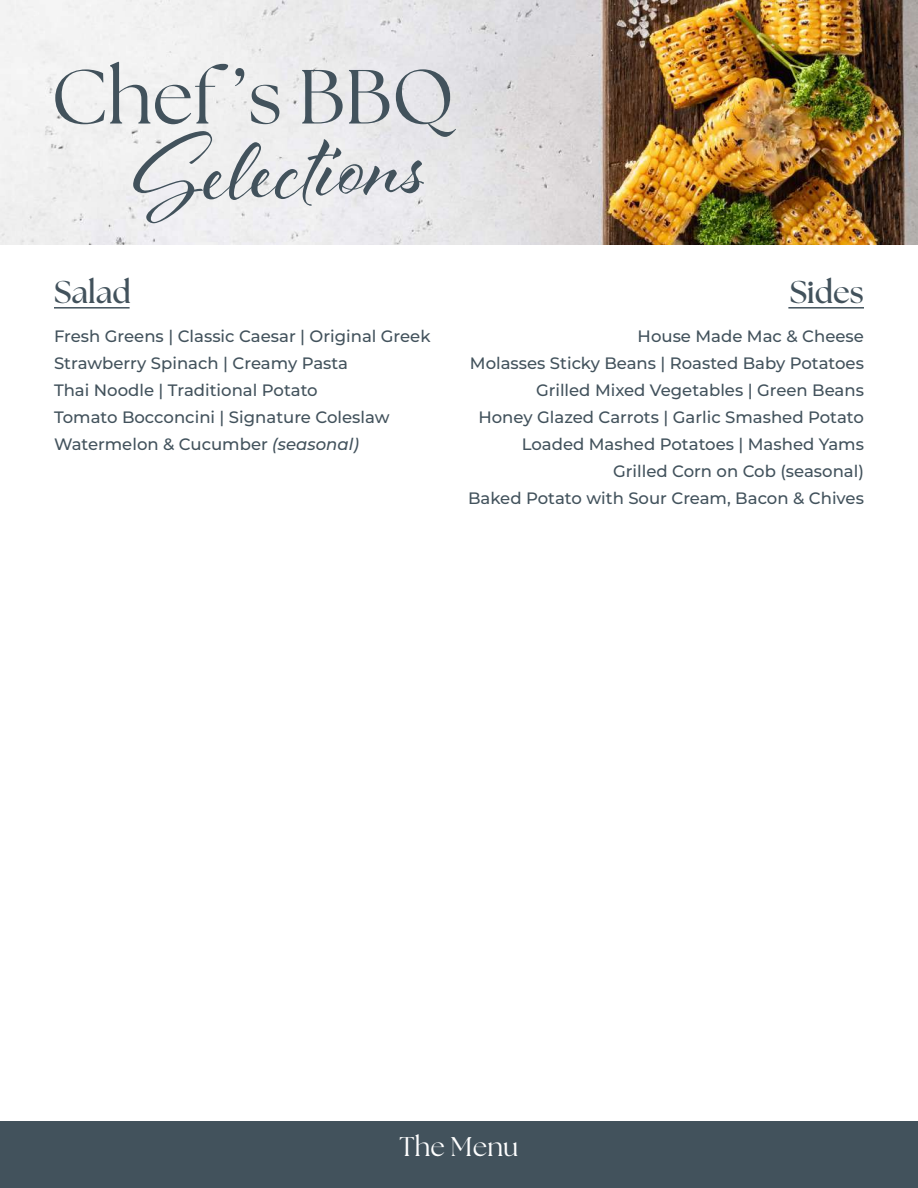
<style>
.page{position:relative;width:918px;height:1188px;background:#fff}
.page>*{position:absolute;margin:0;border:0;box-sizing:border-box;transform-origin:0 0}
.t1{font:105px "Al Fresco";color:#42525c}
.t2{font:76.5px "The Seasons";color:#42525c}
.t3{font:700 31.5px "The Seasons";color:#42525c}
.t4{font:27px "The Seasons";color:#fff}
.t5{font:500 16.5px/27px "Montserrat";color:#42525c}
.s1{font-style:italic}
</style>
<div class="page">
<img style="left:0;top:0;width:918px;height:245px">
<hr style="left:54px;top:307px;width:76px;height:2px;background:#42525c">
<hr style="left:788px;top:307px;width:76px;height:2px;background:#42525c">
<div style="left:0;top:1121px;width:918px;height:67px;background:#42525c"></div>
<h2 class="t2" style="left:51px;top:46px;width:404px">Chef ’s BBQ</h2>
<h1 class="t1" style="left:129px;top:106px;width:296px;rotate:-3deg">Selections</h1>
<h3 class="t3" style="left:54px;top:271px;width:78px">Salad</h3>
<h3 class="t3" style="left:790px;top:271px;width:76px">Sides</h3>
<p class="t5" style="left:54px;top:322px;width:378px">Fresh Greens | Classic Caesar | Original Greek Strawberry Spinach | Creamy Pasta<br>Thai Noodle | Traditional Potato<br>Tomato Bocconcini | Signature Coleslaw Watermelon &amp; Cucumber <span class="s1">(seasonal)</span></p>
<p class="t5" style="left:468px;top:322px;width:397px;text-align:right">House Made Mac &amp; Cheese<br>Molasses Sticky Beans | Roasted Baby Potatoes Grilled Mixed Vegetables | Green Beans<br>Honey Glazed Carrots | Garlic Smashed Potato Loaded Mashed Potatoes | Mashed Yams Grilled Corn on Cob (seasonal)<br>Baked Potato with Sour Cream, Bacon &amp; Chives</p>
<h3 class="t4" style="left:400px;top:1128px;width:120px">The Menu</h3>
</div>
